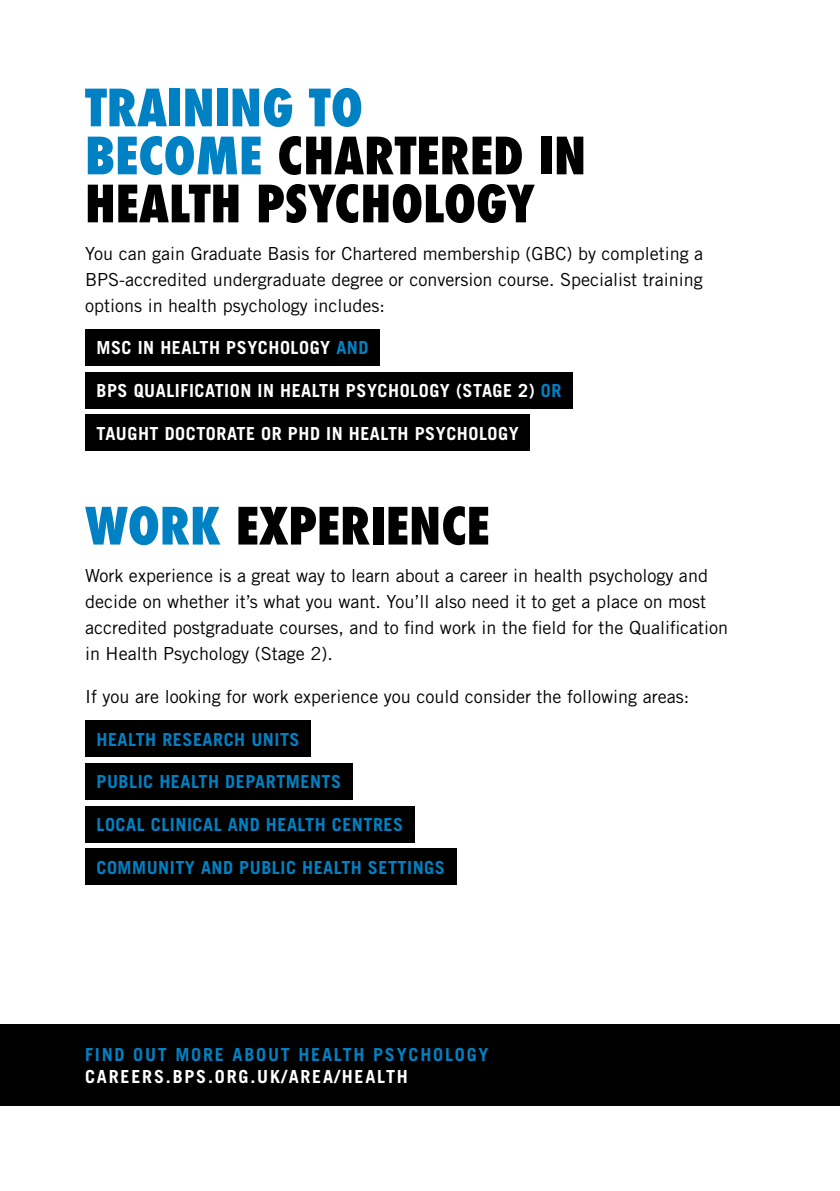
<style>
.page{position:relative;width:840px;height:1191px;background:#fff}
.page>*{position:absolute;margin:0;border:0;box-sizing:border-box;transform-origin:0 0}
.t1{font:800 condensed 50px/48px "Futura";color:#000}
.t2{font:18px/26px "Trade Gothic";color:#000;text-align:justify}
.t3{font:700 18px "Trade Gothic";letter-spacing:.03em;color:#fff}
.t4{font:700 18px "Trade Gothic";letter-spacing:.03em;color:#0081c3}
.t5{font:700 18px "Trade Gothic";letter-spacing:.1em;color:#0081c3}
.t6{font:700 18px "Trade Gothic";letter-spacing:.1em;color:#fff}
.s1{color:#0081c3}
</style>
<div class="page">
<div style="left:85px;top:329px;width:294px;height:37px;background:#000"></div>
<div style="left:85px;top:372px;width:487px;height:36px;background:#000"></div>
<div style="left:85px;top:414px;width:444px;height:37px;background:#000"></div>
<div style="left:85px;top:720px;width:226px;height:37px;background:#000"></div>
<div style="left:85px;top:763px;width:267px;height:36px;background:#000"></div>
<div style="left:85px;top:805px;width:329px;height:37px;background:#000"></div>
<div style="left:85px;top:848px;width:371px;height:37px;background:#000"></div>
<div style="left:0;top:1024px;width:839px;height:82px;background:#000"></div>
<h1 class="t1" style="left:85px;top:84px;width:502px"><span class="s1">TRAINING TO<br>BECOME</span> CHARTERED IN<br>HEALTH PSYCHOLOGY</h1>
<p class="t2" style="left:85px;top:240px;width:619px">You can gain Graduate Basis for Chartered membership (GBC) by completing a BPS-accredited undergraduate degree or conversion course. Specialist training options in health psychology includes:</p>
<p class="t3" style="left:96px;top:337px;width:273px">MSC IN HEALTH PSYCHOLOGY <span class="s1">AND</span></p>
<p class="t3" style="left:96px;top:379px;width:466px">BPS QUALIFICATION IN HEALTH PSYCHOLOGY (STAGE 2) <span class="s1">OR</span></p>
<p class="t3" style="left:96px;top:422px;width:423px">TAUGHT DOCTORATE OR PHD IN HEALTH PSYCHOLOGY</p>
<h1 class="t1" style="left:85px;top:502px;width:406px"><span class="s1">WORK</span> EXPERIENCE</h1>
<p class="t2" style="left:85px;top:562px;width:644px;text-align:left">Work experience is a great way to learn about a career in health psychology and decide on whether it’s what you want. You’ll also need it to get a place on most accredited postgraduate courses, and to find work in the field for the Qualification in Health Psychology (Stage 2).</p>
<p class="t2" style="left:85px;top:683px;width:605px">If you are looking for work experience you could consider the following areas:</p>
<p class="t4" style="left:96px;top:728px;width:204px">HEALTH RESEARCH UNITS</p>
<p class="t4" style="left:96px;top:771px;width:246px">PUBLIC HEALTH DEPARTMENTS</p>
<p class="t4" style="left:96px;top:813px;width:308px">LOCAL CLINICAL AND HEALTH CENTRES</p>
<p class="t4" style="left:96px;top:856px;width:350px">COMMUNITY AND PUBLIC HEALTH SETTINGS</p>
<p class="t5" style="left:85px;top:1043px;width:404px">FIND OUT MORE ABOUT HEALTH PSYCHOLOGY</p>
<p class="t6" style="left:85px;top:1065px;width:324px">CAREERS.BPS.ORG.UK/AREA/HEALTH</p>
</div>
